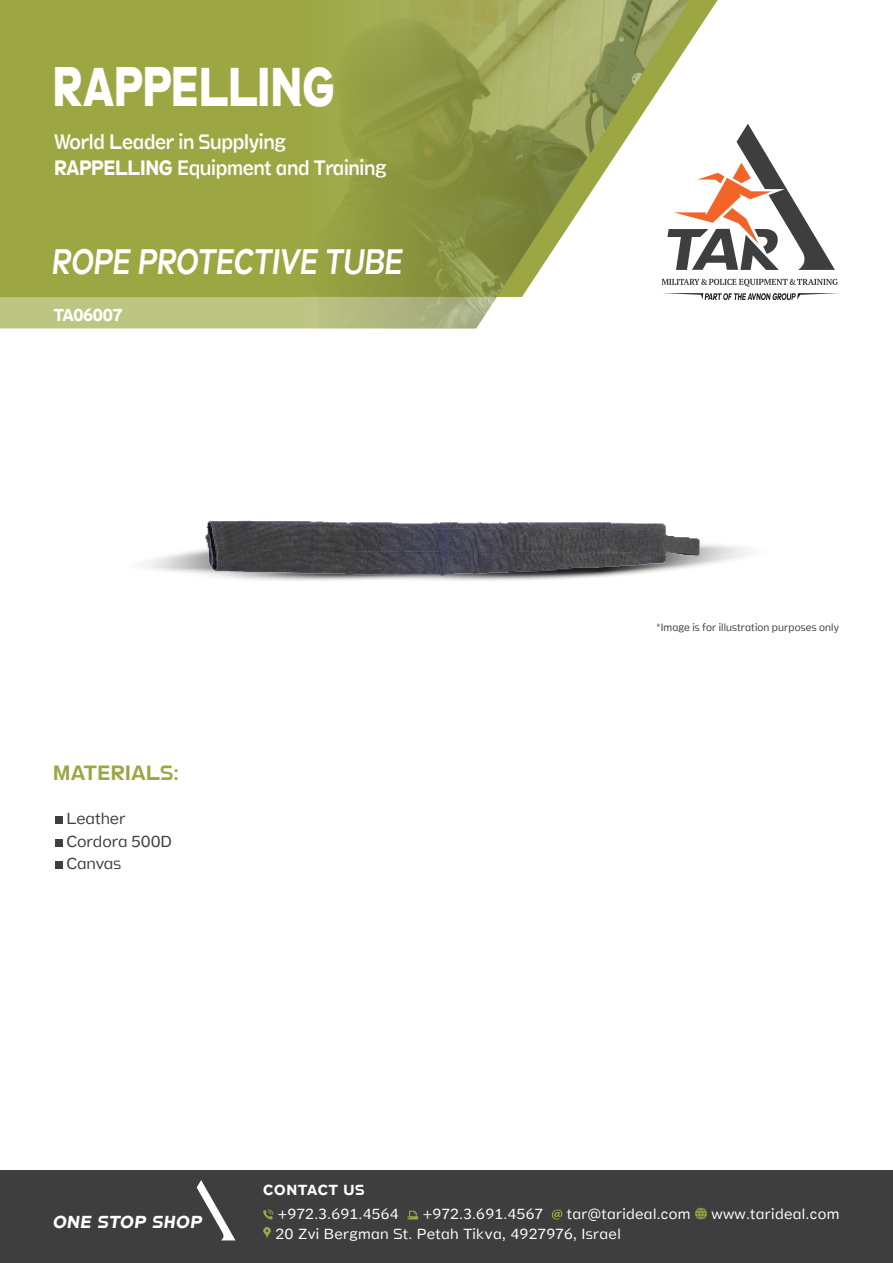
<style>
.page{position:relative;width:893px;height:1263px;background:#fff}
.page>*{position:absolute;margin:0;border:0;box-sizing:border-box;transform-origin:0 0}
.t1{font:800 55.5px "Stamen";letter-spacing:-.005em;color:#fff;scale:.8 1}
.t2{font:italic 300 36px "Stamen";color:#fff;scale:.8 1}
.t3{font:300 21.15px/25.5px "Stamen";letter-spacing:-.02em;color:#fff;scale:.89 1}
.t4{font:21px "Stamen";color:#9ca743}
.t5{font:italic 700 17.7px "Stamen";letter-spacing:.05em;color:#fff}
.t6{font:700 17.55px "Stamen";letter-spacing:-.03em;color:#fff;scale:.94 1}
.t7{font:200 16.2px/22.5px "Stamen";letter-spacing:-.01em;color:#3e3e3f}
.t8{font:200 14.85px/19.5px "Stamen";letter-spacing:.02em;color:#fff}
.t9{font:700 14.85px "Stamen";letter-spacing:.05em;color:#fff}
.t10{font:200 10.8px "Stamen";letter-spacing:.01em;color:#3e3e3f;scale:.94 1}
.s1{font-weight:700}
</style>
<div class="page">
<div style="left:0;top:1170px;width:893px;height:93px;background:#3e3e3f"></div>
<svg style="left:263px;top:1209px;width:10px;height:10px"></svg>
<svg style="left:408px;top:1211px;width:10px;height:8px"></svg>
<svg style="left:552px;top:1209px;width:10px;height:10px"></svg>
<svg style="left:695px;top:1208px;width:12px;height:11px"></svg>
<svg style="left:263px;top:1227px;width:8px;height:12px"></svg>
<svg style="left:197px;top:1180px;width:38px;height:60px"></svg>
<svg style="left:0;top:0;width:698px;height:328px;fill:#9ca743"></svg>
<img style="left:301px;top:0;width:392px;height:328px">
<svg style="left:662px;top:279px;width:176px;height:8px"></svg>
<svg style="left:667px;top:124px;width:168px;height:146px"></svg>
<svg style="left:662px;top:293px;width:177px;height:7px"></svg>
<svg style="left:146px;top:544px;width:602px;height:30px"></svg>
<img style="left:205px;top:520px;width:495px;height:61px">
<div style="left:55px;top:816px;width:7px;height:8px;background:#3e3e3f"></div>
<div style="left:55px;top:839px;width:7px;height:8px;background:#3e3e3f"></div>
<div style="left:55px;top:861px;width:7px;height:8px;background:#3e3e3f"></div>
<h1 class="t1" style="left:53px;top:43px;width:354px">RAPPELLING</h1>
<h3 class="t3" style="left:54px;top:129px;width:375px">World Leader in Supplying<br><span class="s1">RAPPELLING</span> Equipment and Training</h3>
<h2 class="t2" style="left:53px;top:233px;width:439px">ROPE PROTECTIVE TUBE</h2>
<p class="t6" style="left:54px;top:301px;width:75px">TA06007</p>
<h3 class="t4" style="left:53px;top:756px;width:128px">MATERIALS:</h3>
<p class="t7" style="left:66px;top:808px;width:107px">Leather<br>Cordora 500D<br>Canvas</p>
<p class="t10" style="left:656px;top:620px;width:196px">*Image is for illustration purposes only</p>
<p class="t5" style="left:53px;top:1210px;width:150px">ONE STOP SHOP</p>
<p class="t9" style="left:263px;top:1178px;width:102px">CONTACT US</p>
<p class="t8" style="left:567px;top:1205px;width:125px">tar@tarideal.com</p>
<p class="t8" style="left:275px;top:1205px;width:347px">+972.3.691.4564<br>20 Zvi Bergman St. Petah Tikva, 4927976, Israel</p>
<p class="t8" style="left:423px;top:1205px;width:122px">+972.3.691.4567</p>
<p class="t8" style="left:711px;top:1205px;width:129px">www.tarideal.com</p>
</div>
